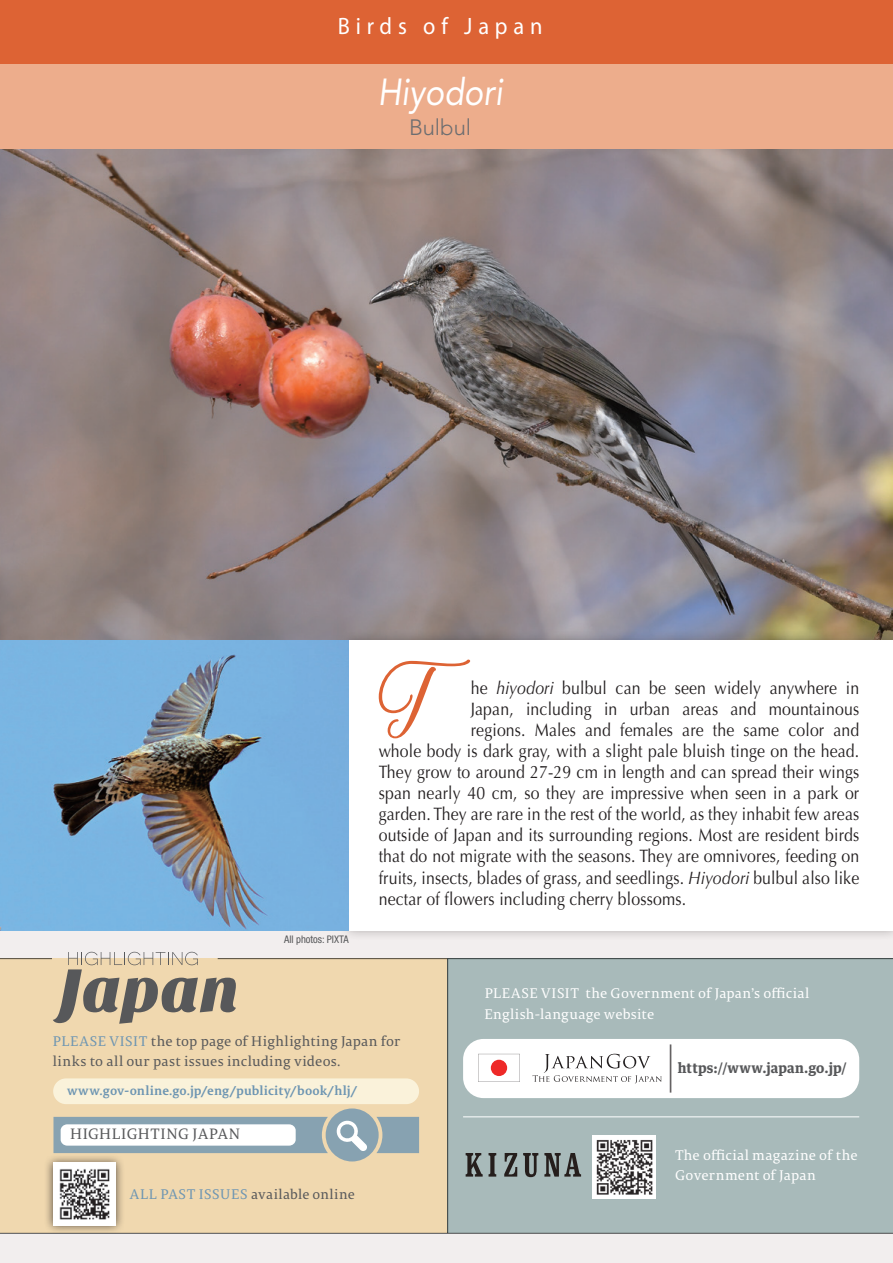
<style>
.page{position:relative;width:893px;height:1263px;background:#f2eeee}
.page>*{position:absolute;margin:0;border:0;box-sizing:border-box;transform-origin:0 0}
.t1{font:71.85px "Almyra";color:#dd6334}
.t2{font:italic 37.35px "Avenir LT Std";color:#fff;scale:.87 1}
.t3{font:23.85px "Myriad Pro";letter-spacing:.26em;color:#fff;scale:.94 1}
.t4{font:300 22.05px "Avenir LT Std";letter-spacing:-.005em;color:#6c6d70}
.t5{font:18px "Optima";letter-spacing:.01em;color:#231f20;scale:.88 1}
.t6{font:14.85px "Permian Serif Typeface";letter-spacing:.04em;color:#57585a}
.t7{font:13.8px/20.4px "Permian Serif Typeface";letter-spacing:.015em;color:#fff}
.t8{font:13.8px/20.4px "Permian Serif Typeface";letter-spacing:.025em;color:#57585a}
.t9{font:700 13.8px "Guardian Text Egyp";letter-spacing:.015em;color:#57585a}
.t10{font:13.65px "Permian Serif Typeface";letter-spacing:.025em;color:#57585a}
.t11{font:700 12.75px "Permian Serif Typeface";color:#6d95b2}
.t12{font:condensed 10.5px "Helvetica Neue LT Pro";color:#57585a}
.s1{font-style:italic}
.s2{color:#6d95b2}
.s3{font-size:13.8px;color:#6d95b2}
</style>
<div class="page">
<div style="left:0;top:959px;width:447px;height:274px;background:#f0d8af"></div>
<div style="left:448px;top:959px;width:445px;height:274px;background:#a8baba"></div>
<div style="left:463px;top:1039px;width:396px;height:59px;background:#fff;border-radius:20px"></div>
<div style="left:53px;top:1078px;width:366px;height:26px;background:#faf2da;border-radius:13px"></div>
<svg style="left:53px;top:952px;width:183px;height:72px"></svg>
<hr style="left:0;top:1233px;width:893px;height:1px;background:#57585a">
<hr style="left:218px;top:958px;width:675px;height:1px;background:#57585a">
<hr style="left:0;top:958px;width:52px;height:1px;background:#57585a">
<hr style="left:447px;top:959px;width:1px;height:274px;background:#57585a">
<hr style="left:670px;top:1044px;width:1px;height:48px;background:#231f20">
<svg style="left:478px;top:1054px;width:42px;height:28px"></svg>
<div style="left:491px;top:1060px;width:16px;height:16px;background:#ee2928;border-radius:50%"></div>
<svg style="left:532px;top:1054px;width:130px;height:30px"></svg>
<svg style="left:53px;top:1117px;width:275px;height:36px;background:#8da6b3"></svg>
<svg style="left:376px;top:1117px;width:43px;height:36px"></svg>
<div style="left:61px;top:1124px;width:235px;height:21px;background:#fff;border-radius:6px"></div>
<div style="left:326px;top:1108px;width:53px;height:53px;background:#87a2b1;border-radius:50%"></div>
<svg style="left:336px;top:1120px;width:31px;height:31px"></svg>
<div style="left:44px;top:1153px;width:81px;height:81px;background:#231f20;opacity:.75"></div>
<img style="left:53px;top:1162px;width:63px;height:63px">
<div style="left:592px;top:1135px;width:64px;height:63px;background:#fff"></div>
<img style="left:596px;top:1140px;width:57px;height:55px">
<svg style="left:466px;top:1153px;width:115px;height:24px"></svg>
<img style="left:0;top:149px;width:893px;height:491px">
<div style="left:0;top:50px;width:893px;height:99px;background:#edad8c"></div>
<div style="left:0;top:0;width:893px;height:64px;background:#dd6334"></div>
<div style="left:338px;top:630px;width:555px;height:311px;background:#231f20;opacity:.31"></div>
<div style="left:349px;top:640px;width:544px;height:290px;background:#fff"></div>
<img style="left:0;top:640px;width:349px;height:290px">
<hr style="left:463px;top:1116px;width:396px;height:1px;background:#fff">
<h3 class="t3" style="left:338px;top:12px;width:219px">Birds of Japan</h3>
<h2 class="t2" style="left:378px;top:70px;width:145px">Hiyodori</h2>
<p class="t4" style="left:409px;top:115px;width:63px">Bulbul</p>
<p class="t12" style="left:284px;top:933px;width:66px">All photos: PIXTA</p>
<h1 class="t1" style="left:379px;top:647px;width:93px">T</h1>
<p class="t5" style="left:471px;top:678px;width:443px">he <span class="s1">hiyodori</span> bulbul can be seen widely anywhere in</p>
<p class="t5" style="left:471px;top:699px;width:443px">Japan, including in urban areas and mountainous</p>
<p class="t5" style="left:471px;top:720px;width:443px">regions. Males and females are the same color and</p>
<p class="t5" style="left:379px;top:741px;width:548px">whole body is dark gray, with a slight pale bluish tinge on the head.</p>
<p class="t5" style="left:379px;top:762px;width:548px">They grow to around 27-29 cm in length and can spread their wings</p>
<p class="t5" style="left:379px;top:783px;width:547px">span nearly 40 cm, so they are impressive when seen in a park or</p>
<p class="t5" style="left:379px;top:804px;width:547px">garden. They are rare in the rest of the world, as they inhabit few areas</p>
<p class="t5" style="left:379px;top:825px;width:548px">outside of Japan and its surrounding regions. Most are resident birds</p>
<p class="t5" style="left:379px;top:846px;width:548px">that do not migrate with the seasons. They are omnivores, feeding on</p>
<p class="t5" style="left:379px;top:867px;width:547px">fruits, insects, blades of grass, and seedlings. <span class="s1">Hiyodori</span> bulbul also like</p>
<p class="t5" style="left:379px;top:888px;width:351px">nectar of flowers including cherry blossoms.</p>
<p class="t7" style="left:484px;top:982px;width:326px">PLEASE VISIT the Government of Japan’s official<br>English-language website</p>
<p class="t8" style="left:53px;top:1030px;width:349px"><span class="s2">PLEASE VISIT</span> the top page of Highlighting Japan for links to all our past issues including videos.</p>
<p class="t11" style="left:67px;top:1079px;width:292px">www.gov-online.go.jp/eng/publicity/book/hlj/</p>
<p class="t6" style="left:70px;top:1122px;width:172px">HIGHLIGHTING JAPAN</p>
<p class="t10" style="left:130px;top:1183px;width:227px"><span class="s3">ALL PAST ISSUES</span> available online</p>
<p class="t9" style="left:678px;top:1056px;width:171px">https://www.japan.go.jp/</p>
<p class="t7" style="left:675px;top:1144px;width:184px">The official magazine of the<br>Government of Japan</p>
</div>
